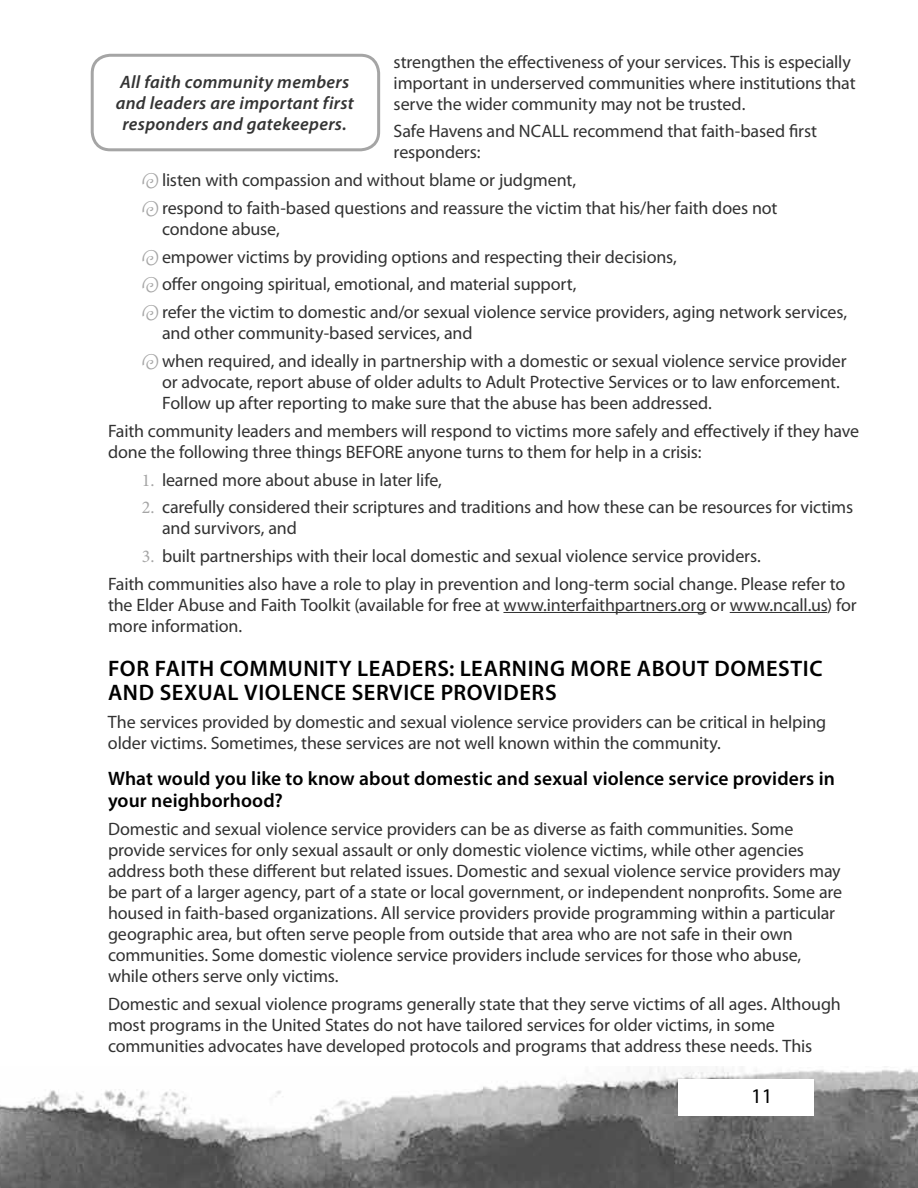
<style>
.page{position:relative;width:918px;height:1188px;background:#fff}
.page>*{position:absolute;margin:0;border:0;box-sizing:border-box;transform-origin:0 0}
.t1{font:600 22.5px/24px "Myriad Pro";letter-spacing:.025em;color:#000}
.t2{font:21px "Myriad Pro";color:#000}
.t3{font:600 19.5px/22.5px "Myriad Pro";letter-spacing:.005em;color:#000}
.t4{font:18px/21px "Myriad Pro";letter-spacing:-.005em;color:#323232}
.t5{font:italic 600 18px/21px "Myriad Pro";letter-spacing:.02em;color:#343434;text-align:center}
.s1{font-family:"Minion Pro";color:#a5a5a5}
.s2{color:#343434}
</style>
<div class="page">
<img style="left:0;top:1067px;width:918px;height:121px">
<div style="left:678px;top:1080px;width:135px;height:36px;background:#fff"></div>
<hr style="left:503px;top:612px;width:203px;height:1px;background:#343434">
<hr style="left:730px;top:612px;width:97px;height:1px;background:#343434">
<div style="left:91px;top:54px;width:289px;height:97px;border:3px solid #a5a5a5;border-radius:18px"></div>
<p class="t4" style="left:394px;top:51px;width:464px">strengthen the effectiveness of your services. This is especially important in underserved communities where institutions that serve the wider community may not be trusted.</p>
<p class="t4" style="left:394px;top:121px;width:425px">Safe Havens and NCALL recommend that faith-based first responders:</p>
<p class="t4" style="left:162px;top:166px;width:617px;line-height:27.8px">listen with compassion and without blame or judgment,<br>respond to faith-based questions and reassure the victim that his/her faith does not</p>
<p class="t4" style="left:162px;top:215px;width:687px;line-height:27.8px">condone abuse,<br>empower victims by providing options and respecting their decisions,<br>offer ongoing spiritual, emotional, and material support,<br>refer the victim to domestic and/or sexual violence service providers, aging network services,</p>
<p class="t4" style="left:162px;top:319px;width:686px;line-height:27.8px">and other community-based services, and<br>when required, and ideally in partnership with a domestic or sexual violence service provider</p>
<p class="t4" style="left:162px;top:371px;width:679px">or advocate, report abuse of older adults to Adult Protective Services or to law enforcement.<br>Follow up after reporting to make sure that the abuse has been addressed.</p>
<p class="t4" style="left:108px;top:420px;width:753px">Faith community leaders and members will respond to victims more safely and effectively if they have done the following three things BEFORE anyone turns to them for help in a crisis:</p>
<p class="t4" style="left:142px;top:469px;width:302px"><span class="s1">1.</span> learned more about abuse in later life,</p>
<p class="t4" style="left:162px;top:496px;width:693px;text-indent:-20px"><span class="s1">2.</span> carefully considered their scriptures and traditions and how these can be resources for victims and survivors, and</p>
<p class="t4" style="left:108px;top:542px;width:739px;line-height:27.8px;text-indent:34px"><span class="s1">3.</span> built partnerships with their local domestic and sexual violence service providers.<br>Faith communities also have a role to play in prevention and long-term social change. Please refer to</p>
<p class="t4" style="left:108px;top:594px;width:750px">the Elder Abuse and Faith Toolkit (available for free at <span class="s2">www.interfaithpartners.org</span> or <span class="s2">www.ncall.us</span>) for more information.</p>
<p class="t1" style="left:108px;top:656px;width:716px">FOR FAITH COMMUNITY LEADERS: LEARNING MORE ABOUT DOMESTIC<br>AND SEXUAL VIOLENCE SERVICE PROVIDERS</p>
<p class="t4" style="left:108px;top:711px;width:720px">The services provided by domestic and sexual violence service providers can be critical in helping older victims. Sometimes, these services are not well known within the community.</p>
<p class="t3" style="left:108px;top:766px;width:728px">What would you like to know about domestic and sexual violence service providers in your neighborhood?</p>
<p class="t4" style="left:108px;top:818px;width:736px">Domestic and sexual violence service providers can be as diverse as faith communities. Some provide services for only sexual assault or only domestic violence victims, while other agencies address both these different but related issues. Domestic and sexual violence service providers may be part of a larger agency, part of a state or local government, or independent nonprofits. Some are housed in faith-based organizations. All service providers provide programming within a particular geographic area, but often serve people from outside that area who are not safe in their own communities. Some domestic violence service providers include services for those who abuse, while others serve only victims.</p>
<p class="t4" style="left:108px;top:993px;width:734px">Domestic and sexual violence programs generally state that they serve victims of all ages. Although most programs in the United States do not have tailored services for older victims, in some communities advocates have developed protocols and programs that address these needs. This</p>
<p class="t5" style="left:116px;top:71px;width:240px">All faith community members and leaders are important first responders and gatekeepers.</p>
<p class="t2" style="left:751px;top:1083px;width:23px">11</p>
</div>
